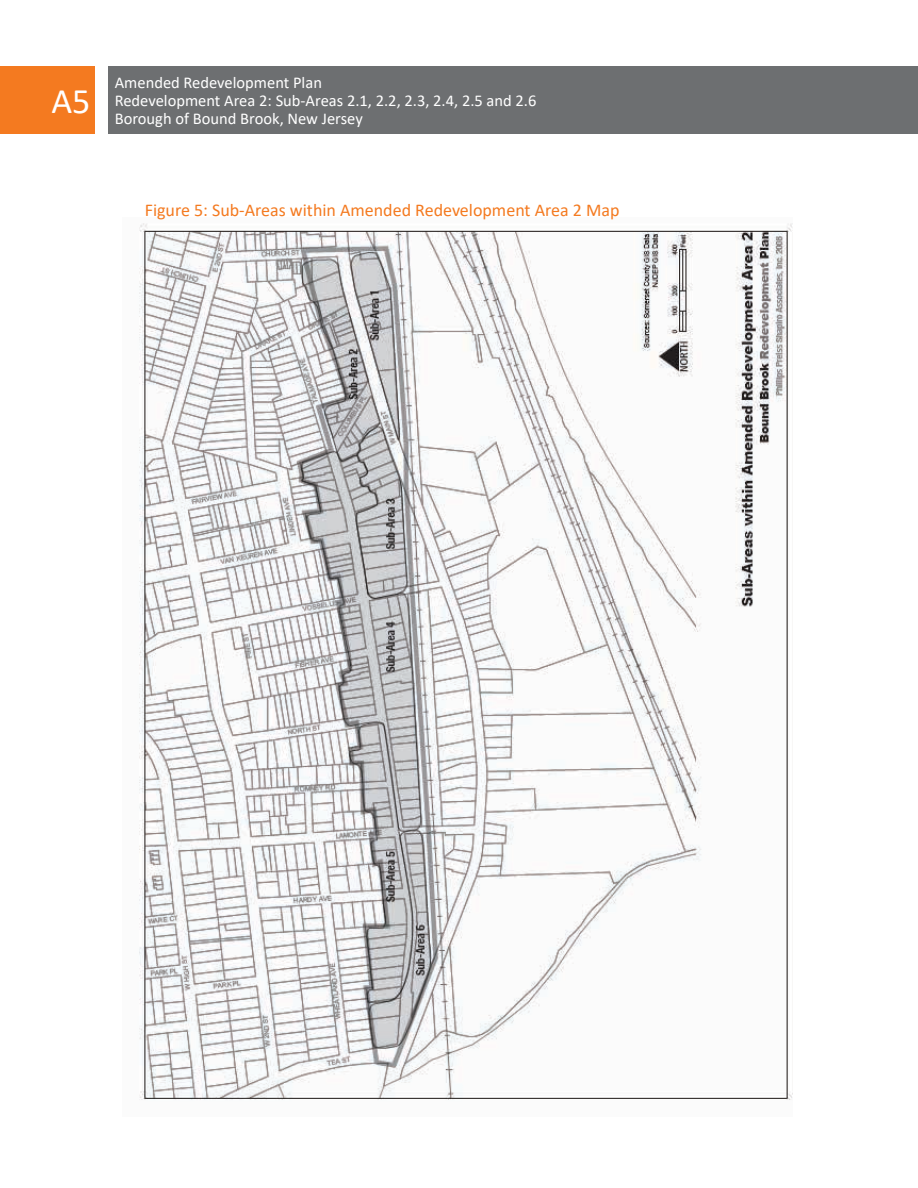
<style>
.page{position:relative;width:918px;height:1188px;background:#fff}
.page>*{position:absolute;margin:0;border:0;box-sizing:border-box;transform-origin:0 0}
.t1{font:36px "Calibri";color:#fff}
.t2{font:18px "Calibri";color:#f47a20}
.t3{font:16.5px/18px "Calibri";color:#fff}
</style>
<div class="page">
<div style="left:108px;top:66px;width:810px;height:68px;background:#6d6f71"></div>
<div style="left:0;top:66px;width:94px;height:68px;background:#f47a20"></div>
<img style="left:139px;top:223px;width:654px;height:877px">
<p class="t1" style="left:51px;top:76px;width:41px">A5</p>
<p class="t3" style="left:115px;top:73px;width:423px">Amended Redevelopment Plan<br>Redevelopment Area 2: Sub-Areas 2.1, 2.2, 2.3, 2.4, 2.5 and 2.6<br>Borough of Bound Brook, New Jersey</p>
<p class="t2" style="left:145px;top:198px;width:476px">Figure 5: Sub-Areas within Amended Redevelopment Area 2 Map</p>
</div>
